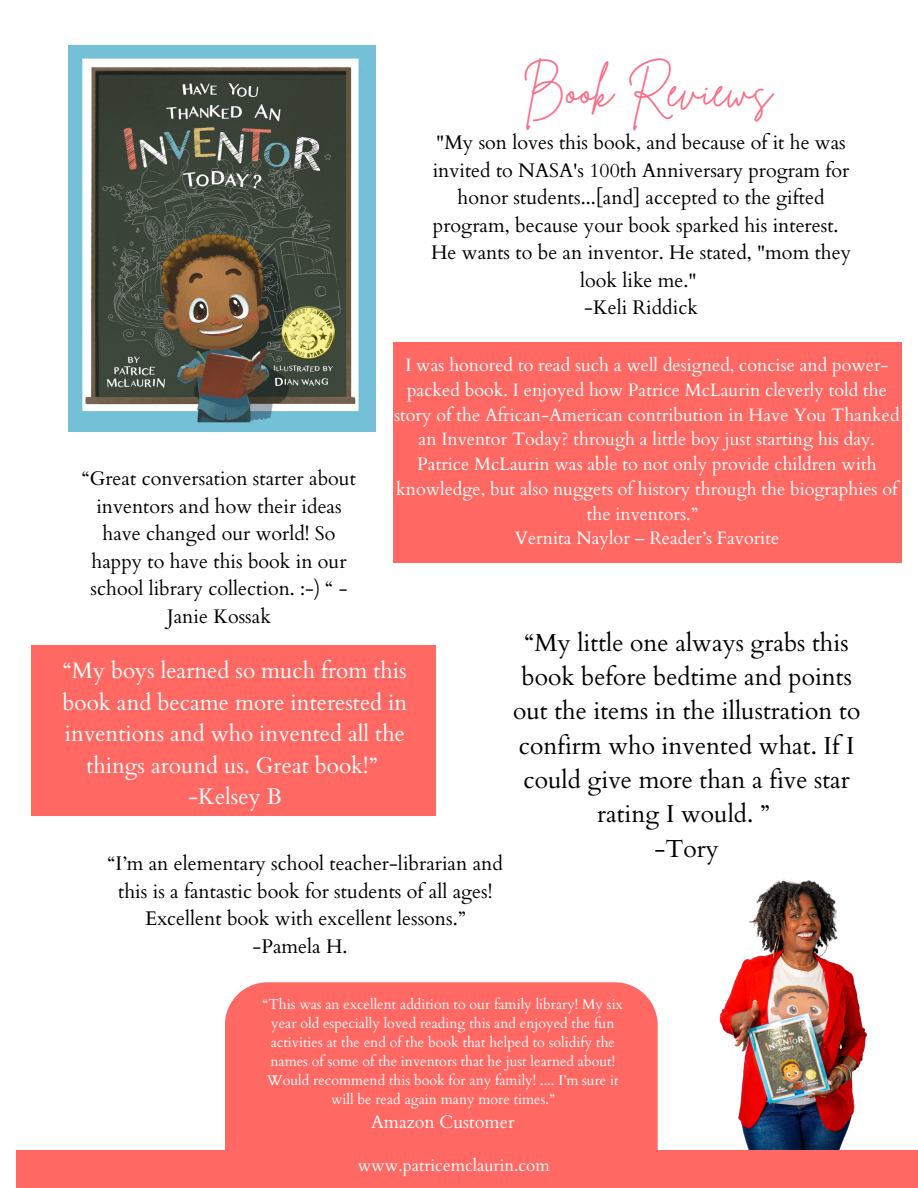
<style>
.page{position:relative;width:918px;height:1188px;background:#fff}
.page>*{position:absolute;margin:0;border:0;box-sizing:border-box;transform-origin:0 0}
.t1{font:45.3px "Brittany Signature";color:#fa6d86}
.t2{font:24.6px/34.3px "Cardo";color:#000;text-align:center}
.t3{font:22.5px/31.5px "Cardo";color:#fffefd;text-align:center}
.t4{font:19.8px/27.5px "Cardo";color:#000;text-align:center}
.t5{font:18px/24.8px "Cardo";color:#fffefd;text-align:center}
.t6{font:16.95px "Cardo";color:#fff}
.t7{font:14.25px/19.2px "Cardo";color:#fffefd;text-align:center}
</style>
<div class="page">
<div style="left:225px;top:982px;width:433px;height:168px;background:#ff6863"></div>
<div style="left:16px;top:1150px;width:902px;height:38px;background:#ff6863"></div>
<div style="left:393px;top:342px;width:509px;height:220px;background:#ff6863"></div>
<div style="left:31px;top:645px;width:405px;height:171px;background:#ff6863"></div>
<img style="left:69px;top:45px;width:307px;height:386px">
<img style="left:719px;top:879px;width:148px;height:271px">
<p class="t1" style="left:522px;top:61px;width:251px">Book Reviews</p>
<p class="t4" style="left:431px;top:129px;width:422px">"My son loves this book, and because of it he was invited to NASA's 100th Anniversary program for honor students...[and] accepted to the gifted program, because your book sparked his interest.<br>He wants to be an inventor. He stated, "mom they look like me."</p>
<p class="t4" style="left:584px;top:294px;width:115px">-Keli Riddick</p>
<p class="t5" style="left:394px;top:353px;width:507px">I was honored to read such a well designed, concise and power&shy;packed book. I enjoyed how Patrice McLaurin cleverly told the story of the African-American contribution in Have You Thanked an Inventor Today? through a little boy just starting his day.<br>Patrice McLaurin was able to not only provide children with knowledge, but also nuggets of history through the biographies of the inventors.”</p>
<p class="t5" style="left:515px;top:526px;width:266px">Vernita Naylor – Reader’s Favorite</p>
<p class="t4" style="left:82px;top:465px;width:275px">“Great conversation starter about inventors and how their ideas have changed our world! So happy to have this book in our school library collection. :-) “ -<br>Janie Kossak</p>
<p class="t2" style="left:513px;top:626px;width:349px">“My little one always grabs this book before bedtime and points out the items in the illustration to confirm who invented what. If I could give more than a five star rating I would. ”</p>
<p class="t2" style="left:655px;top:832px;width:66px">-Tory</p>
<p class="t3" style="left:63px;top:655px;width:346px">“My boys learned so much from this book and became more interested in inventions and who invented all the things around us. Great book!”</p>
<p class="t3" style="left:188px;top:781px;width:95px">-Kelsey B</p>
<p class="t4" style="left:108px;top:850px;width:397px">“I’m an elementary school teacher-librarian and this is a fantastic book for students of all ages!<br>Excellent book with excellent lessons.”</p>
<p class="t4" style="left:253px;top:933px;width:97px">-Pamela H.</p>
<p class="t7" style="left:263px;top:994px;width:361px">“This was an excellent addition to our family library! My six year old especially loved reading this and enjoyed the fun activities at the end of the book that helped to solidify the names of some of the inventors that he just learned about!<br>Would recommend this book for any family! .... I’m sure it will be read again many more times.”</p>
<p class="t5" style="left:371px;top:1110px;width:145px">Amazon Customer</p>
<p class="t6" style="left:358px;top:1154px;width:193px">www.patricemclaurin.com</p>
</div>
